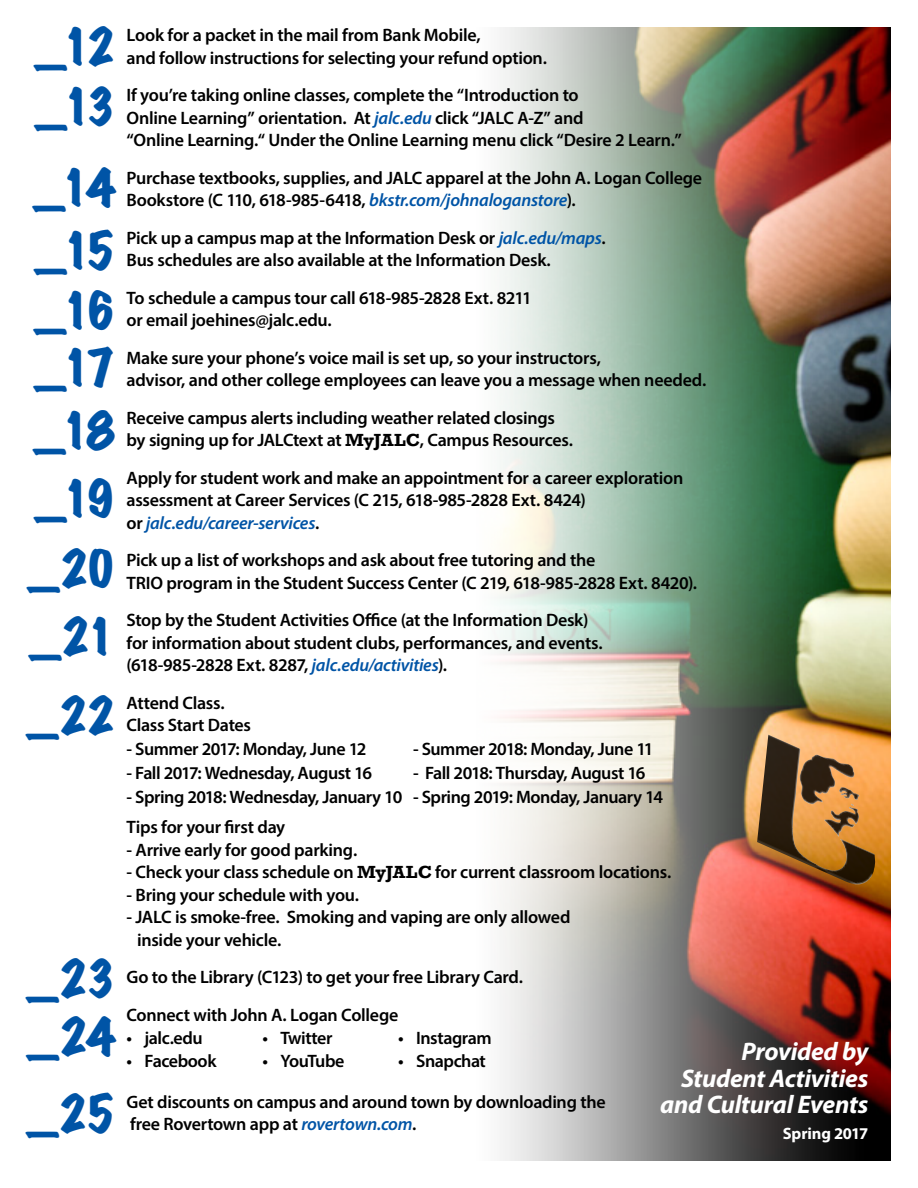
<style>
.page{position:relative;width:918px;height:1188px;background:#fff}
.page>*{position:absolute;margin:0;border:0;box-sizing:border-box;transform-origin:0 0}
.t1{font:expanded 45px/61.5px "Marker Felt";letter-spacing:-.09em;color:#0054a6;text-align:justify}
.t2{font:italic 700 25.5px "Myriad Pro";letter-spacing:-.015em;color:#fff}
.t3{font:600 18px/22.5px "Myriad Pro";letter-spacing:-.015em;color:#000}
.t4{font:italic 600 18px "Myriad Pro";letter-spacing:-.015em;color:#0054a6}
.t5{font:600 18px "Myriad Pro";letter-spacing:-.055em;color:#000}
.t6{font:700 16.5px "Myriad Pro";letter-spacing:-.015em;color:#fff}
.s1{font-style:italic;color:#0054a6}
.s2{font-family:"Rockwell";font-weight:700}
.s3{font-style:normal;color:#000}
</style>
<div class="page">
<img style="left:500px;top:27px;width:391px;height:1134px">
<img style="left:757px;top:735px;width:118px;height:150px">
<p class="t1" style="left:33px;top:16px;width:84px">_12</p>
<p class="t1" style="left:34px;top:76px;width:83px">_13</p>
<p class="t1" style="left:32px;top:157px;width:85px">_14 _15 _16</p>
<p class="t1" style="left:32px;top:336px;width:84px;line-height:63px">_17 _18</p>
<p class="t1" style="left:27px;top:463px;width:90px;line-height:69px">_19 _20 _21</p>
<p class="t1" style="left:26px;top:685px;width:91px">_22</p>
<p class="t1" style="left:26px;top:947px;width:91px">_23</p>
<p class="t1" style="left:26px;top:1006px;width:91px">_24</p>
<p class="t1" style="left:25px;top:1082px;width:92px">_25</p>
<p class="t3" style="left:127px;top:24px;width:356px">Look for a packet in the mail from Bank Mobile,</p>
<p class="t3" style="left:127px;top:46px;width:422px">and follow instructions for selecting your refund option.</p>
<p class="t3" style="left:127px;top:84px;width:454px">If you’re taking online classes, complete the “Introduction to</p>
<p class="t3" style="left:127px;top:106px;width:458px">Online Learning” orientation. At <span class="s1">jalc.edu</span> click “JALC A-Z” and</p>
<p class="t3" style="left:127px;top:129px;width:557px">“Online Learning.“ Under the Online Learning menu click “Desire 2 Learn.”</p>
<p class="t3" style="left:127px;top:166px;width:577px">Purchase textbooks, supplies, and JALC apparel at the John A. Logan College<br>Bookstore (C 110, 618-985-6418, <span class="s1">bkstr.com/johnaloganstore</span>).</p>
<p class="t3" style="left:127px;top:226px;width:481px">Pick up a campus map at the Information Desk or <span class="s1">jalc.edu/maps</span>.</p>
<p class="t3" style="left:127px;top:249px;width:426px">Bus schedules are also available at the Information Desk.</p>
<p class="t3" style="left:127px;top:286px;width:407px">To schedule a campus tour call 618-985-2828 Ext. 8211</p>
<p class="t3" style="left:127px;top:309px;width:207px">or email joehines@jalc.edu.</p>
<p class="t3" style="left:127px;top:346px;width:476px">Make sure your phone’s voice mail is set up, so your instructors,</p>
<p class="t3" style="left:127px;top:369px;width:581px">advisor, and other college employees can leave you a message when needed.</p>
<p class="t3" style="left:127px;top:406px;width:430px">Receive campus alerts including weather related closings</p>
<p class="t3" style="left:127px;top:429px;width:448px">by signing up for JALCtext at <span class="s2">MyJALC</span>, Campus Resources.</p>
<p class="t3" style="left:127px;top:466px;width:558px">Apply for student work and make an appointment for a career exploration assessment at Career Services (C 215, 618-985-2828 Ext. 8424)</p>
<p class="t4" style="left:127px;top:511px;width:194px"><span class="s3">or</span> jalc.edu/career-services<span class="s3">.</span></p>
<p class="t3" style="left:127px;top:549px;width:470px">Pick up a list of workshops and ask about free tutoring and the</p>
<p class="t3" style="left:127px;top:571px;width:572px">TRIO program in the Student Success Center (C 219, 618-985-2828 Ext. 8420).</p>
<p class="t3" style="left:127px;top:609px;width:464px">Stop by the Student Activities Office (at the Information Desk)</p>
<p class="t3" style="left:127px;top:631px;width:478px">for information about student clubs, performances, and events.</p>
<p class="t3" style="left:127px;top:654px;width:322px">(618-985-2828 Ext. 8287, <span class="s1">jalc.edu/activities</span>).</p>
<p class="t3" style="left:127px;top:691px;width:100px">Attend Class.</p>
<p class="t3" style="left:127px;top:714px;width:126px">Class Start Dates</p>
<p class="t3" style="left:127px;top:738px;width:241px">- Summer 2017: Monday, June 12</p>
<p class="t3" style="left:413px;top:738px;width:242px">- Summer 2018: Monday, June 11</p>
<p class="t3" style="left:127px;top:762px;width:247px">- Fall 2017: Wednesday, August 16</p>
<p class="t3" style="left:413px;top:762px;width:234px">- Fall 2018: Thursday, August 16</p>
<p class="t3" style="left:127px;top:786px;width:538px">- Spring 2018: Wednesday, January 10 - Spring 2019: Monday, January 14</p>
<p class="t3" style="left:127px;top:816px;width:160px">Tips for your first day</p>
<p class="t3" style="left:127px;top:838px;width:232px">- Arrive early for good parking.</p>
<p class="t3" style="left:127px;top:861px;width:546px">- Check your class schedule on <span class="s2">MyJALC</span> for current classroom locations.</p>
<p class="t3" style="left:127px;top:883px;width:234px">- Bring your schedule with you.</p>
<p class="t3" style="left:127px;top:906px;width:445px">- JALC is smoke-free. Smoking and vaping are only allowed</p>
<p class="t3" style="left:137px;top:928px;width:146px">inside your vehicle.</p>
<p class="t3" style="left:127px;top:966px;width:398px">Go to the Library (C123) to get your free Library Card.</p>
<p class="t3" style="left:127px;top:1003px;width:273px">Connect with John A. Logan College</p>
<p class="t3" style="left:127px;top:1026px;width:78px">• jalc.edu</p>
<p class="t3" style="left:127px;top:1049px;width:91px">• Facebook</p>
<p class="t3" style="left:262px;top:1026px;width:72px">• Twitter</p>
<p class="t5" style="left:262px;top:1049px;width:84px">• YouTube</p>
<p class="t3" style="left:398px;top:1026px;width:95px">• Instagram</p>
<p class="t3" style="left:398px;top:1049px;width:89px">• Snapchat</p>
<p class="t3" style="left:127px;top:1090px;width:481px">Get discounts on campus and around town by downloading the</p>
<p class="t3" style="left:130px;top:1113px;width:288px">free Rovertown app at <span class="s1">rovertown.com</span>.</p>
<p class="t2" style="left:742px;top:1035px;width:128px">Provided by</p>
<p class="t2" style="left:681px;top:1061px;width:189px">Student Activities</p>
<p class="t2" style="left:660px;top:1088px;width:210px">and Cultural Events</p>
<p class="t6" style="left:783px;top:1123px;width:87px">Spring 2017</p>
</div>
